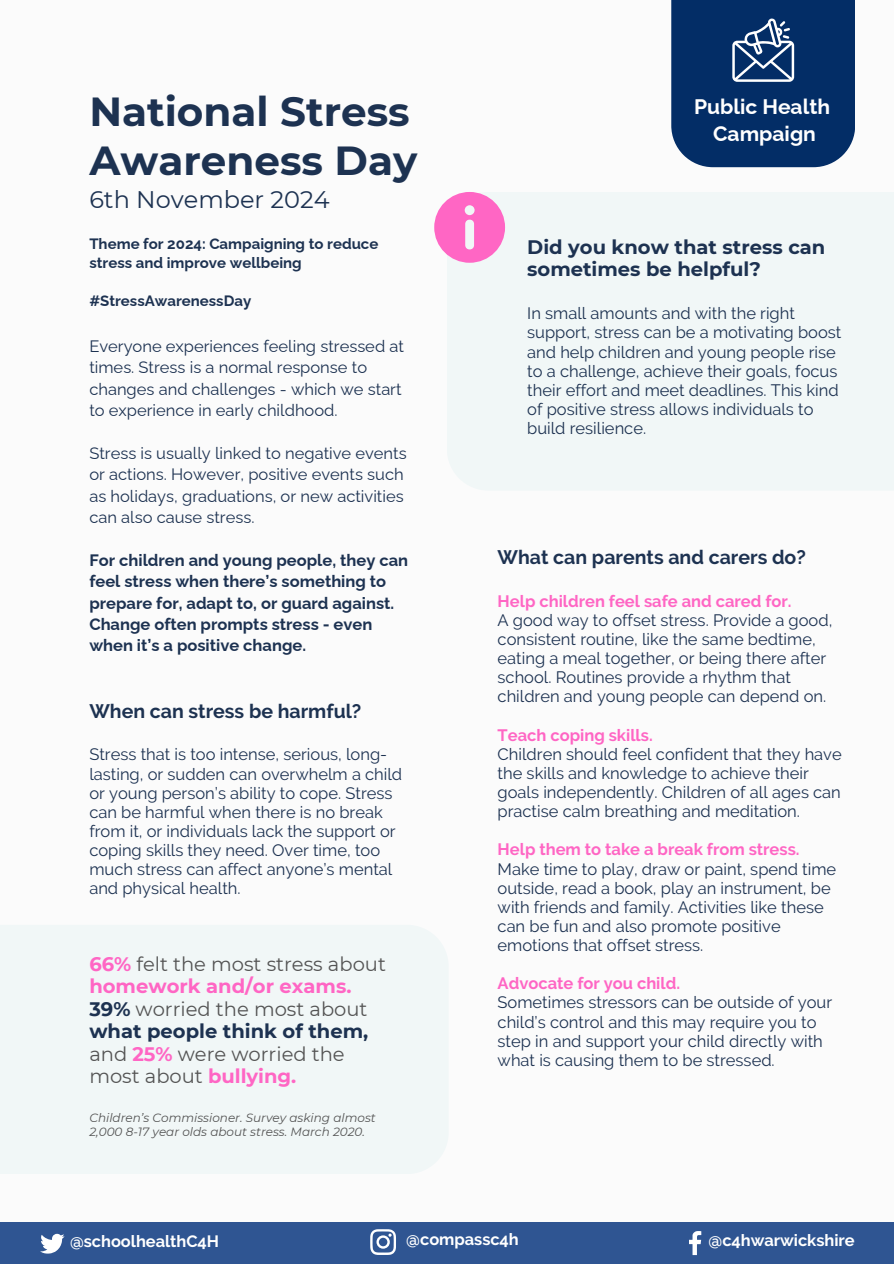
<style>
.page{position:relative;width:894px;height:1264px;background:#fff}
.page>*{position:absolute;margin:0;border:0;box-sizing:border-box;transform-origin:0 0}
.t1{font:700 40.5px/48.3px "Montserrat";color:#1d3251}
.t2{font:24px "Montserrat";color:#1d3251}
.t3{font:700 21px/27px "Raleway";color:#fff;text-align:center}
.t4{font:19.5px/22.5px "Montserrat";color:#545454}
.t5{font:700 19.5px "Raleway";color:#1d3251}
.t6{font:700 19.5px/22.5px "Montserrat";color:#1d3251}
.t7{font:16.5px/19.2px "Raleway";color:#1d3251}
.t8{font:700 16.5px/21.3px "Raleway";color:#1d3251}
.t9{font:700 16.5px "Raleway";color:#ff66c4}
.t10{font:700 16.35px "Raleway";color:#fff}
.t11{font:700 15px/19.2px "Raleway";color:#1d3251}
.t12{font:italic 12px/14px "Montserrat";color:#545454}
.s1{font-weight:700;color:#ff66c4}
.s2{font-weight:700;color:#1d3251}
</style>
<div class="page">
<div style="left:0;top:0;width:893px;height:1263px;background:#f8f8f8"></div>
<div style="left:0;top:1222px;width:893px;height:41px;background:#2f5592"></div>
<svg style="left:40px;top:1233px;width:24px;height:20px"></svg>
<svg style="left:689px;top:1231px;width:12px;height:23px"></svg>
<svg style="left:370px;top:1229px;width:26px;height:25px"></svg>
<svg style="left:671px;top:0;width:183px;height:167px;background:#123a6f"></svg>
<svg style="left:434px;top:192px;width:71px;height:71px"></svg>
<h1 class="t1" style="left:89px;top:88px;width:329px">National Stress<br>Awareness Day</h1>
<h2 class="t2" style="left:89px;top:184px;width:242px">6th November 2024</h2>
<p class="t11" style="left:89px;top:234px;width:290px">Theme for 2024: Campaigning to reduce stress and improve wellbeing</p>
<p class="t11" style="left:89px;top:291px;width:163px">#StressAwarenessDay</p>
<p class="t7" style="left:89px;top:335px;width:316px;line-height:21.3px">Everyone experiences feeling stressed at times. Stress is a normal response to changes and challenges - which we start to experience in early childhood.</p>
<p class="t7" style="left:89px;top:442px;width:319px;line-height:21.3px">Stress is usually linked to negative events or actions. However, positive events such as holidays, graduations, or new activities can also cause stress.</p>
<p class="t8" style="left:89px;top:549px;width:320px">For children and young people, they can feel stress when there’s something to prepare for, adapt to, or guard against.<br>Change often prompts stress - even when it’s a positive change.</p>
<p class="t5" style="left:89px;top:699px;width:273px">When can stress be harmful?</p>
<p class="t7" style="left:89px;top:745px;width:314px">Stress that is too intense, serious, long&shy;lasting, or sudden can overwhelm a child or young person’s ability to cope. Stress can be harmful when there is no break from it, or individuals lack the support or coping skills they need. Over time, too much stress can affect anyone’s mental and physical health.</p>
<p class="t4" style="left:89px;top:952px;width:298px"><span class="s1">66%</span> felt the most stress about <span class="s1">homework and/or exams.<br></span><span class="s2">39%</span> worried the most about <span class="s2">what people think of them, </span>and <span class="s1">25%</span> were worried the most about <span class="s1">bullying.</span></p>
<p class="t12" style="left:89px;top:1110px;width:288px">Children’s Commissioner. Survey asking almost<br>2,000 8-17 year olds about stress. March 2020.</p>
<p class="t3" style="left:694px;top:93px;width:137px">Public Health<br>Campaign</p>
<p class="t6" style="left:527px;top:236px;width:299px">Did you know that stress can sometimes be helpful?</p>
<p class="t7" style="left:527px;top:304px;width:315px">In small amounts and with the right support, stress can be a motivating boost and help children and young people rise to a challenge, achieve their goals, focus their effort and meet deadlines. This kind of positive stress allows individuals to build resilience.</p>
<p class="t5" style="left:497px;top:545px;width:310px">What can parents and carers do?</p>
<p class="t9" style="left:497px;top:591px;width:295px">Help children feel safe and cared for.</p>
<p class="t7" style="left:497px;top:610px;width:336px">A good way to offset stress. Provide a good, consistent routine, like the same bedtime, eating a meal together, or being there after school. Routines provide a rhythm that children and young people can depend on.</p>
<p class="t9" style="left:497px;top:725px;width:157px">Teach coping skills.</p>
<p class="t7" style="left:497px;top:744px;width:345px">Children should feel confident that they have the skills and knowledge to achieve their goals independently. Children of all ages can practise calm breathing and meditation.</p>
<p class="t9" style="left:497px;top:839px;width:303px">Help them to take a break from stress.</p>
<p class="t7" style="left:497px;top:859px;width:340px">Make time to play, draw or paint, spend time outside, read a book, play an instrument, be with friends and family. Activities like these can be fun and also promote positive emotions that offset stress.</p>
<p class="t9" style="left:497px;top:973px;width:184px">Advocate for you child.</p>
<p class="t7" style="left:497px;top:993px;width:336px">Sometimes stressors can be outside of your child’s control and this may require you to step in and support your child directly with what is causing them to be stressed.</p>
<p class="t10" style="left:70px;top:1231px;width:150px">@schoolhealthC4H</p>
<p class="t10" style="left:406px;top:1229px;width:114px">@compassc4h</p>
<p class="t10" style="left:708px;top:1230px;width:148px">@c4hwarwickshire</p>
</div>
